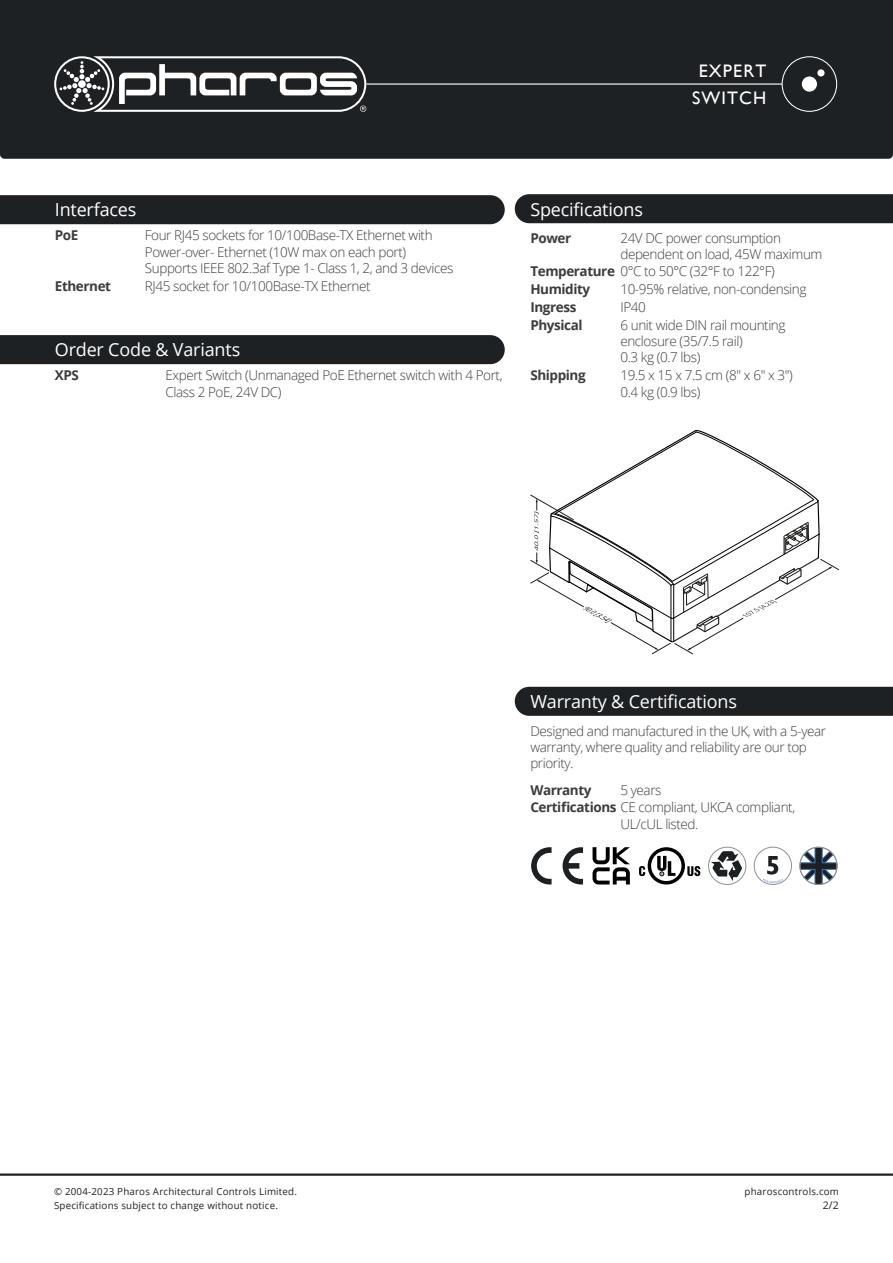
<style>
.page{position:relative;width:893px;height:1263px;background:#fff}
.page>*{position:absolute;margin:0;border:0;box-sizing:border-box;transform-origin:0 0}
.t1{font:18.15px/27.5px "Gill Sans";letter-spacing:.06em;color:#fff;text-align:center}
.t2{font:18px "Open Sans";letter-spacing:-.01em;color:#fff}
.t3{font:300 13.5px/16.2px "Open Sans";letter-spacing:-.03em;color:#3c3c3b}
.t4{font:700 13.5px "Open Sans";letter-spacing:-.03em;color:#3c3c3b}
.t5{font:10.5px "Open Sans";color:#1e2124}
.t6{font:9.75px/13.5px "Open Sans";letter-spacing:.02em;color:#1e2124}
.s1{font-weight:700}
</style>
<div class="page">
<div style="left:0;top:0;width:893px;height:159px;background:#1e2124"></div>
<hr style="left:366px;top:83px;width:416px;height:2px;background:#fff">
<svg style="left:54px;top:56px;width:312px;height:56px"></svg>
<div style="left:782px;top:56px;width:55px;height:56px;border:1px solid #fff;border-radius:50%"></div>
<div style="left:802px;top:76px;width:15px;height:16px;background:#fff;border-radius:50%"></div>
<div style="left:817px;top:69px;width:7px;height:8px;background:#fff;border-radius:50%"></div>
<hr style="left:0;top:1173px;width:893px;height:3px;background:#1e2124">
<div style="left:0;top:195px;width:505px;height:29px;background:#1e2124"></div>
<div style="left:515px;top:194px;width:378px;height:29px;background:#1e2124"></div>
<svg style="left:530px;top:430px;width:309px;height:224px"></svg>
<div style="left:0;top:335px;width:505px;height:29px;background:#1e2124"></div>
<div style="left:515px;top:687px;width:378px;height:29px;background:#1e2124"></div>
<div style="left:754px;top:847px;width:38px;height:38px;background:#fff;border:1px solid #8e9091;border-radius:50%"></div>
<svg style="left:763px;top:856px;width:20px;height:27px"></svg>
<svg style="left:531px;top:847px;width:21px;height:37px"></svg>
<svg style="left:563px;top:847px;width:20px;height:37px"></svg>
<div style="left:708px;top:847px;width:38px;height:38px;border:1px solid #8e9091;border-radius:50%"></div>
<svg style="left:711px;top:851px;width:31px;height:30px"></svg>
<svg style="left:800px;top:847px;width:37px;height:37px"></svg>
<div style="left:799px;top:847px;width:38px;height:38px;border:1px solid #8e9091;border-radius:50%"></div>
<svg style="left:593px;top:847px;width:37px;height:37px"></svg>
<svg style="left:639px;top:847px;width:61px;height:37px"></svg>
<h1 class="t1" style="left:692px;top:57px;width:76px">EXPERT<br>SWITCH</h1>
<h2 class="t2" style="left:55px;top:197px;width:83px">Interfaces</h2>
<h2 class="t2" style="left:530px;top:197px;width:114px">Specifications</h2>
<p class="t4" style="left:55px;top:226px;width:25px">PoE</p>
<p class="t3" style="left:145px;top:227px;width:310px">Four RJ45 sockets for 10/100Base-TX Ethernet with<br>Power-over- Ethernet (10W max on each port)<br>Supports IEEE 802.3af Type 1- Class 1, 2, and 3 devices</p>
<p class="t4" style="left:55px;top:276px;width:58px">Ethernet</p>
<p class="t3" style="left:145px;top:277px;width:227px">RJ45 socket for 10/100Base-TX Ethernet</p>
<p class="t4" style="left:530px;top:228px;width:42px">Power</p>
<p class="t3" style="left:620px;top:229px;width:204px">24V DC power consumption dependent on load, 45W maximum</p>
<p class="t3" style="left:530px;top:262px;width:246px;line-height:17.7px"><span class="s1">Temperature</span> 0°C to 50°C (32°F to 122°F)<br><span class="s1">Humidity</span></p>
<p class="t3" style="left:620px;top:281px;width:188px">10-95% relative, non-condensing</p>
<h2 class="t2" style="left:55px;top:337px;width:187px">Order Code &amp; Variants</h2>
<p class="t4" style="left:55px;top:366px;width:26px">XPS</p>
<p class="t3" style="left:165px;top:367px;width:339px">Expert Switch (Unmanaged PoE Ethernet switch with 4 Port,<br>Class 2 PoE, 24V DC)</p>
<p class="t4" style="left:530px;top:297px;width:48px">Ingress</p>
<p class="t3" style="left:620px;top:298px;width:27px">IP40</p>
<p class="t4" style="left:530px;top:315px;width:54px">Physical</p>
<p class="t3" style="left:620px;top:316px;width:167px">6 unit wide DIN rail mounting enclosure (35/7.5 rail)<br>0.3 kg (0.7 lbs)</p>
<p class="t4" style="left:530px;top:365px;width:57px">Shipping</p>
<p class="t3" style="left:620px;top:365px;width:174px;line-height:17.7px">19.5 x 15 x 7.5 cm (8″ x 6″ x 3″)<br>0.4 kg (0.9 lbs)</p>
<h2 class="t2" style="left:530px;top:689px;width:208px">Warranty &amp; Certifications</h2>
<p class="t3" style="left:530px;top:722px;width:297px">Designed and manufactured in the UK, with a 5-year warranty, where quality and reliability are our top priority.</p>
<p class="t4" style="left:530px;top:780px;width:63px">Warranty</p>
<p class="t3" style="left:530px;top:781px;width:266px;line-height:17.7px;text-indent:90px">5 years<br><span class="s1">Certifications</span> CE compliant, UKCA compliant,</p>
<p class="t3" style="left:620px;top:815px;width:80px">UL/cUL listed.</p>
<p class="t6" style="left:54px;top:1184px;width:244px">© 2004-2023 Pharos Architectural Controls Limited.<br>Specifications subject to change without notice.</p>
<p class="t6" style="left:745px;top:1184px;width:96px">pharoscontrols.com</p>
<p class="t5" style="left:823px;top:1198px;width:18px">2/2</p>
</div>
